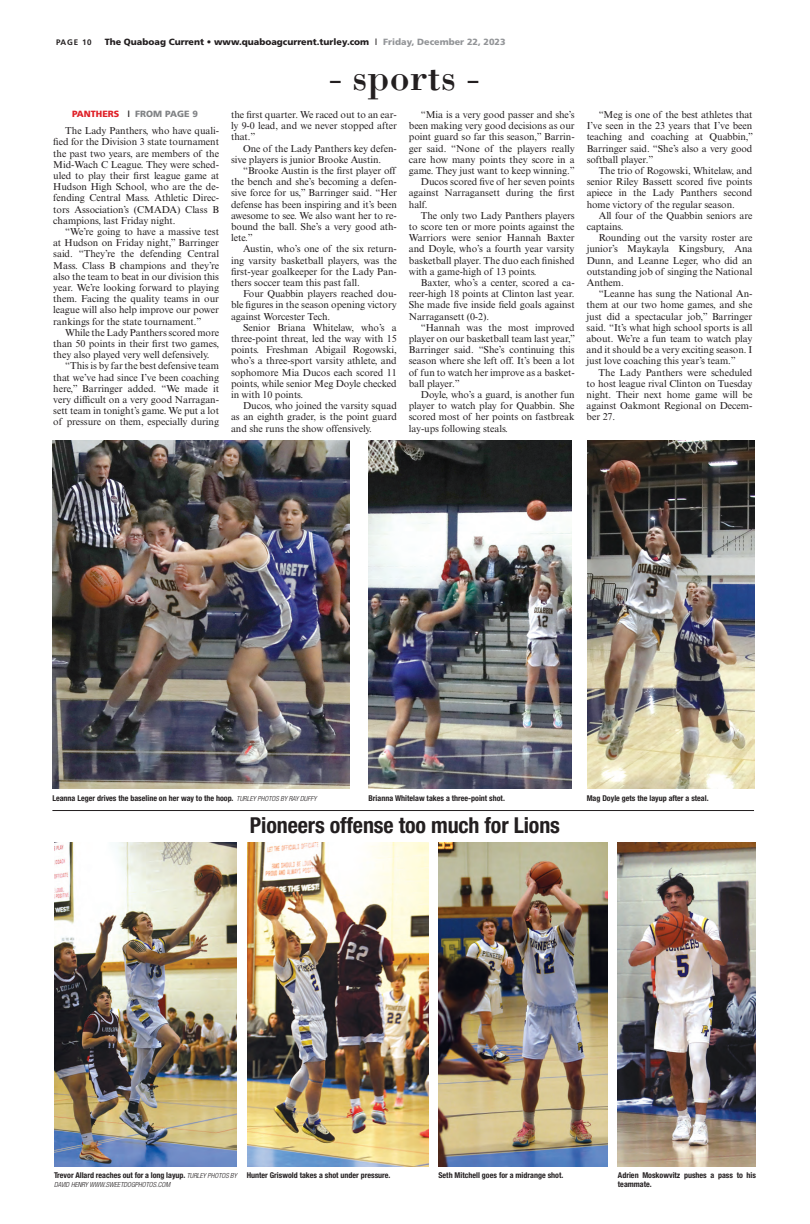
<style>
.page{position:relative;width:810px;height:1224px;background:#fff}
.page>*{position:absolute;margin:0;border:0;box-sizing:border-box;transform-origin:0 0}
.t1{font:40px "Bodoni Std";color:#231f20}
.QC_BriefHeadline{font:700 condensed 22px "Helvetica Neue LT Std";letter-spacing:-.005em;color:#231f20}
.QC_Body_Text{font:10px/11.2px "Times New Roman MT Std";letter-spacing:-.005em;color:#231f20;text-align:justify}
.t2{font:900 9px "Frutiger LT Std";color:#231f20}
.t3{font:900 9px "Frutiger LT Std";color:#808285}
.QC_Photo_Cutline{font:700 condensed 8px/9px "Helvetica Neue LT Std";color:#231f20}
.t4{font:700 8px "Frutiger LT Std";letter-spacing:.1em;color:#231f20}
.QC_Photo_Cutline-2{font:italic 300 condensed 7px "Helvetica Neue LT Std";color:#231f20}
.s1{font-family:"Helvetica";font-weight:400}
.s2{color:#939598}
.s3{color:#df2027}
.s4{font-family:"Helvetica Neue LT Std";font-weight:500;font-stretch:condensed;color:#231f20}
.s5{font-weight:300;font-style:italic;font-size:7px}
</style>
<div class="page">
<img style="left:247px;top:842px;width:181px;height:325px">
<img style="left:618px;top:842px;width:138px;height:325px">
<img style="left:438px;top:842px;width:169px;height:325px">
<img style="left:54px;top:842px;width:183px;height:325px">
<img style="left:369px;top:441px;width:202px;height:348px">
<img style="left:588px;top:441px;width:166px;height:348px">
<img style="left:52px;top:441px;width:297px;height:348px">
<hr style="left:52px;top:810px;width:702px;height:1px;background:#231f20">
<p class="t4" style="left:56px;top:37px;width:37px">PAGE 10</p>
<p class="t2" style="left:105px;top:36px;width:402px">The Quaboag Current • www.quaboagcurrent.turley.com <span class="s1">I</span> <span class="s2">Friday, December 22, 2023</span></p>
<p class="t1" style="left:329px;top:52px;width:153px">- sports -</p>
<p class="QC_Body_Text" style="left:53px;top:125px;width:167px;text-indent:12px">The Lady Panthers, who have quali&shy;fied for the Division 3 state tournament the past two years, are members of the Mid-Wach C League. They were sched&shy;uled to play their first league game at Hudson High School, who are the de&shy;fending Central Mass. Athletic Direc&shy;tors Association’s (CMADA) Class B champions, last Friday night.</p>
<p class="QC_Body_Text" style="left:53px;top:226px;width:167px;text-indent:12px">“We’re going to have a massive test at Hudson on Friday night,” Barringer said. “They’re the defending Central Mass. Class B champions and they’re also the team to beat in our division this year. We’re looking forward to playing them. Facing the quality teams in our league will also help improve our power rankings for the state tournament.”</p>
<p class="QC_Body_Text" style="left:53px;top:327px;width:167px;text-indent:12px">While the Lady Panthers scored more than 50 points in their first two games, they also played very well defensively.</p>
<p class="QC_Body_Text" style="left:53px;top:360px;width:167px;text-indent:12px">“This is by far the best defensive team that we’ve had since I’ve been coaching here,” Barringer added. “We made it very difficult on a very good Narragan&shy;sett team in tonight’s game. We put a lot of pressure on them, especially during</p>
<p class="t3" style="left:72px;top:108px;width:127px"><span class="s3">PANTHERS</span> <span class="s4">I</span> FROM PAGE 9</p>
<p class="QC_Body_Text" style="left:409px;top:109px;width:167px;text-indent:12px">“Mia is a very good passer and she’s been making very good decisions as our point guard so far this season,” Barrin&shy;ger said. “None of the players really care how many points they score in a game. They just want to keep winning.”</p>
<p class="QC_Body_Text" style="left:409px;top:176px;width:167px;text-indent:12px">Ducos scored five of her seven points against Narragansett during the first half.</p>
<p class="QC_Body_Text" style="left:409px;top:210px;width:167px;text-indent:12px">The only two Lady Panthers players to score ten or more points against the Warriors were senior Hannah Baxter and Doyle, who’s a fourth year varsity basketball player. The duo each finished with a game-high of 13 points.</p>
<p class="QC_Body_Text" style="left:409px;top:277px;width:167px;text-indent:12px">Baxter, who’s a center, scored a ca&shy;reer-high 18 points at Clinton last year.<br>She made five inside field goals against Narragansett (0-2).</p>
<p class="QC_Body_Text" style="left:409px;top:322px;width:168px;text-indent:12px">“Hannah was the most improved player on our basketball team last year,” Barringer said. “She’s continuing this season where she left off. It’s been a lot of fun to watch her improve as a basket&shy;ball player.”</p>
<p class="QC_Body_Text" style="left:409px;top:389px;width:167px;text-indent:12px">Doyle, who’s a guard, is another fun player to watch play for Quabbin. She scored most of her points on fastbreak lay-ups following steals.</p>
<p class="QC_Body_Text" style="left:231px;top:109px;width:167px">the first quarter. We raced out to an ear&shy;ly 9-0 lead, and we never stopped after that.”</p>
<p class="QC_Body_Text" style="left:231px;top:143px;width:167px;text-indent:12px">One of the Lady Panthers key defen&shy;sive players is junior Brooke Austin.</p>
<p class="QC_Body_Text" style="left:231px;top:165px;width:167px;text-indent:12px">“Brooke Austin is the first player off the bench and she’s becoming a defen&shy;sive force for us,” Barringer said. “Her defense has been inspiring and it’s been awesome to see. We also want her to re&shy;bound the ball. She’s a very good ath&shy;lete.”</p>
<p class="QC_Body_Text" style="left:231px;top:243px;width:167px;text-indent:12px">Austin, who’s one of the six return&shy;ing varsity basketball players, was the first-year goalkeeper for the Lady Pan&shy;thers soccer team this past fall.</p>
<p class="QC_Body_Text" style="left:231px;top:288px;width:167px;text-indent:12px">Four Quabbin players reached dou&shy;ble figures in the season opening victory against Worcester Tech.</p>
<p class="QC_Body_Text" style="left:231px;top:322px;width:167px;text-indent:12px">Senior Briana Whitelaw, who’s a three-point threat, led the way with 15 points. Freshman Abigail Rogowski, who’s a three-sport varsity athlete, and sophomore Mia Ducos each scored 11 points, while senior Meg Doyle checked in with 10 points.</p>
<p class="QC_Body_Text" style="left:231px;top:400px;width:167px;text-indent:12px">Ducos, who joined the varsity squad as an eighth grader, is the point guard and she runs the show offensively.</p>
<p class="QC_Body_Text" style="left:587px;top:109px;width:168px;text-indent:12px">“Meg is one of the best athletes that I’ve seen in the 23 years that I’ve been teaching and coaching at Quabbin,” Barringer said. “She’s also a very good softball player.”</p>
<p class="QC_Body_Text" style="left:587px;top:165px;width:167px;text-indent:12px">The trio of Rogowski, Whitelaw, and senior Riley Bassett scored five points apiece in the Lady Panthers second home victory of the regular season.</p>
<p class="QC_Body_Text" style="left:587px;top:210px;width:167px;text-indent:12px">All four of the Quabbin seniors are captains.</p>
<p class="QC_Body_Text" style="left:587px;top:232px;width:167px;text-indent:12px">Rounding out the varsity roster are junior’s Maykayla Kingsbury, Ana Dunn, and Leanne Leger, who did an outstanding job of singing the National Anthem.</p>
<p class="QC_Body_Text" style="left:587px;top:288px;width:167px;text-indent:12px">“Leanne has sung the National An&shy;them at our two home games, and she just did a spectacular job,” Barringer said. “It’s what high school sports is all about. We’re a fun team to watch play and it should be a very exciting season. I just love coaching this year’s team.”</p>
<p class="QC_Body_Text" style="left:587px;top:367px;width:167px;text-indent:12px">The Lady Panthers were scheduled to host league rival Clinton on Tuesday night. Their next home game will be against Oakmont Regional on Decem&shy;ber 27.</p>
<p class="QC_Photo_Cutline" style="left:52px;top:793px;width:266px">Leanna Leger drives the baseline on her way to the hoop. <span class="s5">TURLEY PHOTOS BY RAY DUFFY</span></p>
<p class="QC_Photo_Cutline" style="left:369px;top:793px;width:138px">Brianna Whitelaw takes a three-point shot.</p>
<p class="QC_Photo_Cutline" style="left:587px;top:793px;width:123px">Mag Doyle gets the layup after a steal.</p>
<p class="QC_BriefHeadline" style="left:250px;top:812px;width:312px">Pioneers offense too much for Lions</p>
<p class="QC_Photo_Cutline" style="left:54px;top:1170px;width:184px">Trevor Allard reaches out for a long layup. <span class="s5">TURLEY PHOTOS BY</span></p>
<p class="QC_Photo_Cutline-2" style="left:54px;top:1180px;width:118px">DAVID HENRY WWW.SWEETDOGPHOTOS.COM</p>
<p class="QC_Photo_Cutline" style="left:247px;top:1170px;width:145px">Hunter Griswold takes a shot under pressure.</p>
<p class="QC_Photo_Cutline" style="left:438px;top:1170px;width:126px">Seth Mitchell goes for a midrange shot.</p>
<p class="QC_Photo_Cutline" style="left:618px;top:1170px;width:140px">Adrien Moskowvitz pushes a pass to his teammate.</p>
</div>
